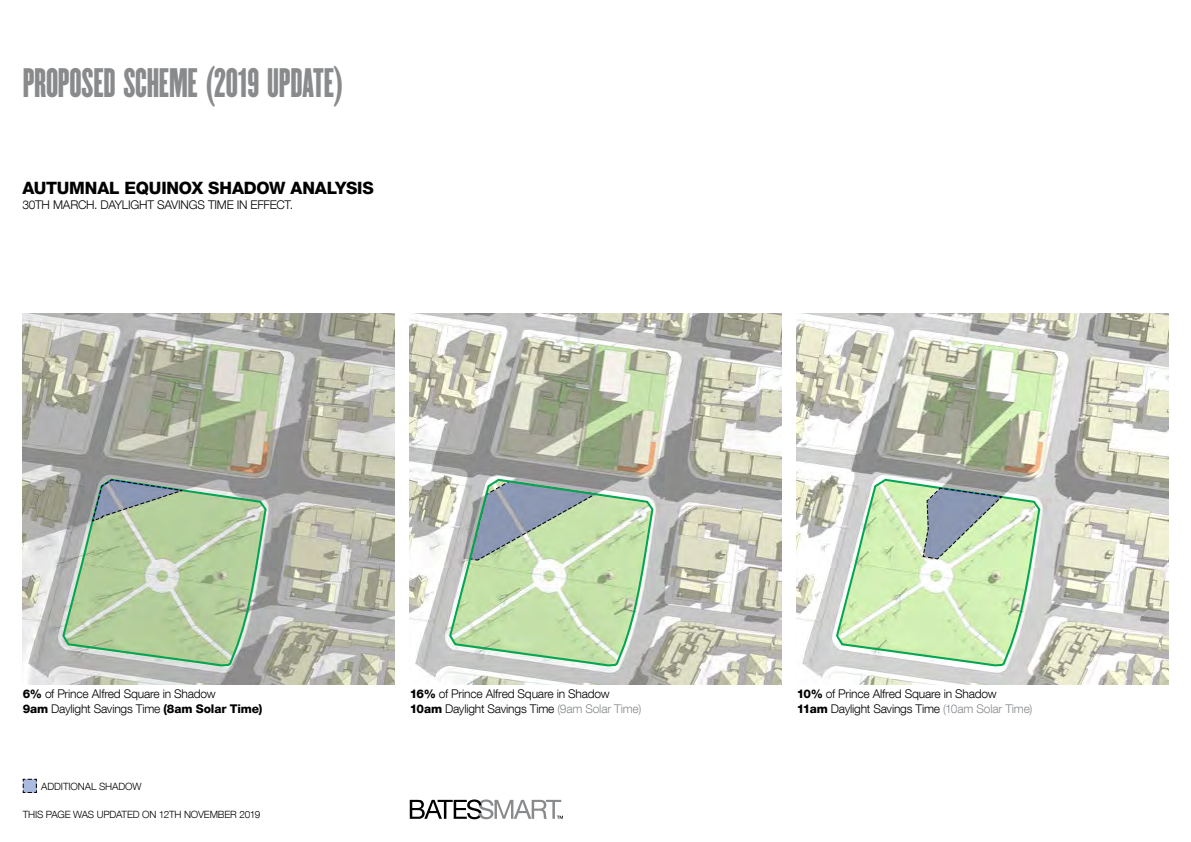
<style>
.page{position:relative;width:1191px;height:842px;background:#fff}
.page>*{position:absolute;margin:0;border:0;box-sizing:border-box;transform-origin:0 0}
.t1{font:36px "Champion Featherweight";letter-spacing:-.005em;color:#888a8c}
.t2{font:800 17px "Helvetica Neue LT Com";letter-spacing:-.005em;color:#000}
.t3{font:300 12px/14.8px "Helvetica Neue LT Com";letter-spacing:-.015em;color:#000}
.t4{font:300 10px "Helvetica Neue LT Com";letter-spacing:-.01em;color:#000}
.s1{font-weight:800}
.s2{color:#888a8c}
</style>
<div class="page">
<svg style="left:410px;top:799px;width:153px;height:20px"></svg>
<img style="left:23px;top:313px;width:371px;height:372px">
<img style="left:410px;top:313px;width:371px;height:372px">
<img style="left:797px;top:313px;width:371px;height:372px">
<svg style="left:448px;top:477px;width:207px;height:191px;background:#bbd1b2"></svg>
<svg style="left:61px;top:477px;width:207px;height:191px;background:#adc2a1"></svg>
<svg style="left:835px;top:477px;width:207px;height:191px;background:#c9dfbc"></svg>
<svg style="left:22px;top:778px;width:15px;height:15px"></svg>
<h1 class="t1" style="left:23px;top:57px;width:321px">PROPOSED SCHEME (2019 UPDATE)</h1>
<h2 class="t2" style="left:22px;top:178px;width:353px">AUTUMNAL EQUINOX SHADOW ANALYSIS</h2>
<p class="t3" style="left:22px;top:197px;width:272px">30TH MARCH. DAYLIGHT SAVINGS TIME IN EFFECT.</p>
<p class="t3" style="left:23px;top:686px;width:241px"><span class="s1">6%</span> of Prince Alfred Square in Shadow<br><span class="s1">9am</span> Daylight Savings Time <span class="s1">(8am Solar Time)</span></p>
<p class="t3" style="left:410px;top:686px;width:233px"><span class="s1">16%</span> of Prince Alfred Square in Shadow<br><span class="s1">10am</span> Daylight Savings Time <span class="s2">(9am Solar Time)</span></p>
<p class="t3" style="left:797px;top:686px;width:237px"><span class="s1">10%</span> of Prince Alfred Square in Shadow<br><span class="s1">11am</span> Daylight Savings Time <span class="s2">(10am Solar Time)</span></p>
<p class="t4" style="left:41px;top:780px;width:102px">ADDITIONAL SHADOW</p>
<p class="t4" style="left:23px;top:808px;width:239px">THIS PAGE WAS UPDATED ON 12TH NOVEMBER 2019</p>
</div>
